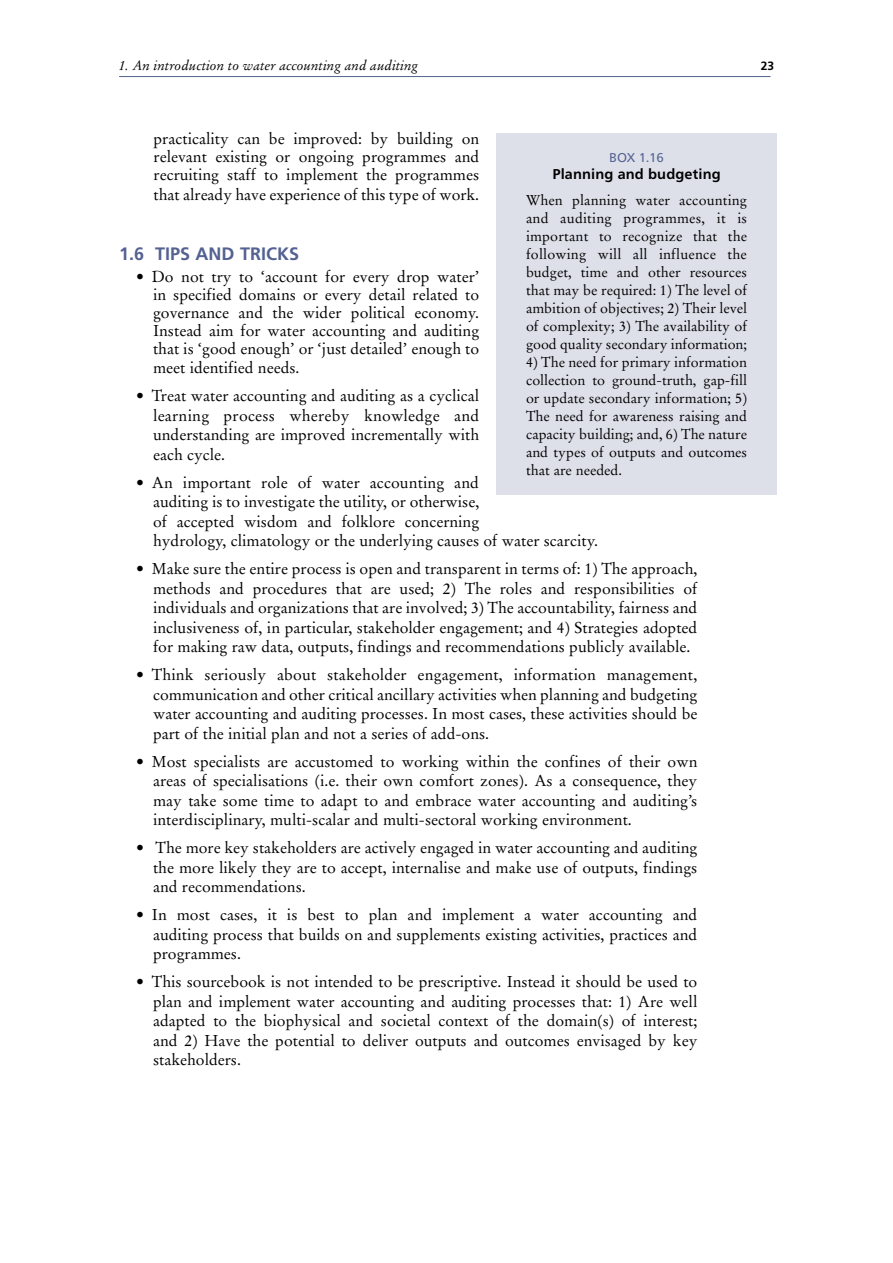
<style>
.page{position:relative;width:893px;height:1263px;background:#fff}
.page>*{position:absolute;margin:0;border:0;box-sizing:border-box;transform-origin:0 0}
.t1{font:700 18px "Frutiger LT Std";color:#546292}
.t2{font:15.75px/19.5px "Stempel Garamond";color:#000;text-align:justify}
.t3{font:14.25px/18px "Stempel Garamond";color:#000;text-align:justify}
.t4{font:700 14.25px "Frutiger Neue LTCYR";letter-spacing:.01em;color:#000}
.t5{font:italic 13.5px "Stempel Garamond";color:#000}
.t6{font:12.75px "Frutiger Neue LTCYR";color:#546292}
.t7{font:700 12px "Frutiger LT Std";color:#000}
</style>
<div class="page">
<hr style="left:119px;top:76px;width:651px;height:1px;background:#546292">
<div style="left:496px;top:133px;width:281px;height:362px;background:#dde0e9"></div>
<p class="t5" style="left:119px;top:57px;width:301px">1. An introduction to water accounting and auditing</p>
<p class="t7" style="left:761px;top:59px;width:15px">23</p>
<p class="t2" style="left:154px;top:130px;width:327px;line-height:18px">practicality can be improved: by building on relevant existing or ongoing programmes and recruiting staff to implement the programmes</p>
<p class="t2" style="left:154px;top:185px;width:327px">that already have experience of this type of work.</p>
<p class="t6" style="left:609px;top:150px;width:56px">Box 1.16</p>
<p class="t4" style="left:552px;top:165px;width:170px">Planning and budgeting</p>
<p class="t3" style="left:526px;top:192px;width:223px">When planning water accounting and auditing programmes, it is important to recognize that the following will all influence the budget, time and other resources that may be required: 1) The level of ambition of objectives; 2) Their level of complexity; 3) The availability of good quality secondary information;</p>
<p class="t3" style="left:526px;top:353px;width:223px">4) The need for primary information collection to ground-truth, gap-fill or update secondary information; 5)<br>The need for awareness raising and capacity building; and, 6) The nature and types of outputs and outcomes that are needed.</p>
<p class="t1" style="left:119px;top:243px;width:91px">1.6 TIPS AND</p>
<p class="t1" style="left:240px;top:243px;width:11px">TRIC</p>
<p class="t1" style="left:277px;top:243px;width:24px">KS</p>
<p class="t2" style="left:153px;top:268px;width:328px;line-height:18px;text-indent:-17px">• Do not try to ‘account for every drop water’ in specified domains or every detail related to governance and the wider political economy.<br>Instead aim for water accounting and auditing that is ‘good enough’ or ‘just detailed’ enough to</p>
<p class="t2" style="left:153px;top:358px;width:148px">meet identified needs.</p>
<p class="t2" style="left:153px;top:386px;width:328px;text-indent:-17px">• Treat water accounting and auditing as a cyclical learning process whereby knowledge and understanding are improved incrementally with each cycle.</p>
<p class="t2" style="left:153px;top:473px;width:446px;text-align:left;text-indent:-17px">• An important role of water accounting and<br>auditing is to investigate the utility, or otherwise,<br>of accepted wisdom and folklore concerning<br>hydrology, climatology or the underlying causes of water scarcity.</p>
<p class="t2" style="left:153px;top:559px;width:546px;text-indent:-17px">• Make sure the entire process is open and transparent in terms of: 1) The approach, methods and procedures that are used; 2) The roles and responsibilities of individuals and organizations that are involved; 3) The accountability, fairness and inclusiveness of, in particular, stakeholder engagement; and 4) Strategies adopted for making raw data, outputs, findings and recommendations publicly available.</p>
<p class="t2" style="left:153px;top:665px;width:546px;text-indent:-17px">• Think seriously about stakeholder engagement, information management, communication and other critical ancillary activities when planning and budgeting water accounting and auditing processes. In most cases, these activities should be part of the initial plan and not a series of add-ons.</p>
<p class="t2" style="left:153px;top:752px;width:546px;text-indent:-17px">• Most specialists are accustomed to working within the confines of their own areas of specialisations (i.e. their own comfort zones). As a consequence, they may take some time to adapt to and embrace water accounting and auditing’s interdisciplinary, multi-scalar and multi-sectoral working environment.</p>
<p class="t2" style="left:153px;top:838px;width:546px;text-indent:-17px">• The more key stakeholders are actively engaged in water accounting and auditing the more likely they are to accept, internalise and make use of outputs, findings and recommendations.</p>
<p class="t2" style="left:153px;top:905px;width:546px;text-indent:-17px">• In most cases, it is best to plan and implement a water accounting and auditing process that builds on and supplements existing activities, practices and programmes.</p>
<p class="t2" style="left:153px;top:972px;width:546px;text-indent:-17px">• This sourcebook is not intended to be prescriptive. Instead it should be used to plan and implement water accounting and auditing processes that: 1) Are well adapted to the biophysical and societal context of the domain(s) of interest; and 2) Have the potential to deliver outputs and outcomes envisaged by key stakeholders.</p>
</div>
